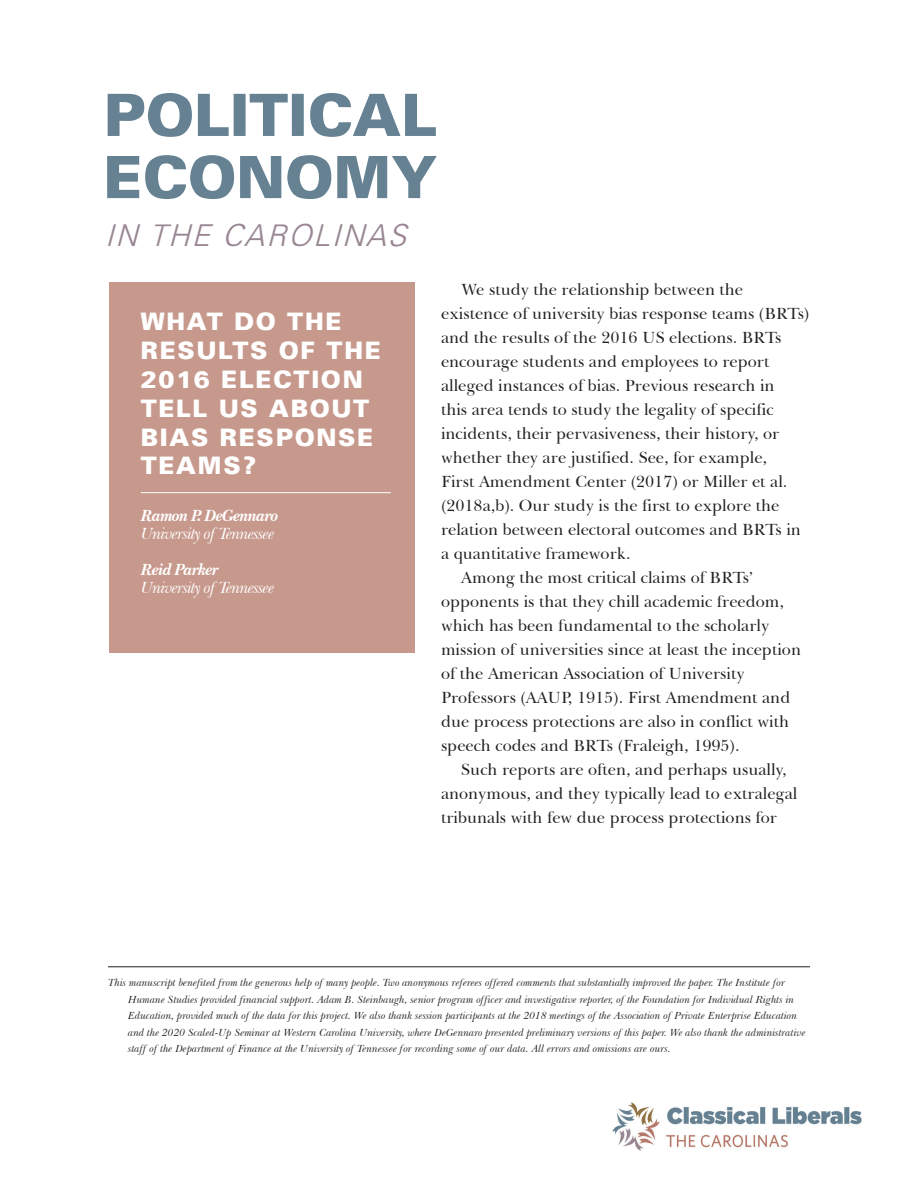
<style>
.page{position:relative;width:918px;height:1188px;background:#fff}
.page>*{position:absolute;margin:0;border:0;box-sizing:border-box;transform-origin:0 0}
.t1{font:900 58.2px/62.1px "Univers";color:#658192}
.t2{font:italic 300 30px "Univers";letter-spacing:.07em;color:#998793}
.t3{font:900 24px/28.8px "Univers";letter-spacing:.07em;color:#fff}
.t4{font:16.5px "Baskerville BT";color:#231f20}
.t5{font:italic 16.5px "Baskerville BT";letter-spacing:-.05em;color:#fff}
.t6{font:italic 700 16.5px "Baskerville BT";letter-spacing:-.05em;color:#fff}
.t7{font:italic 10.5px/16.5px "Baskerville BT";color:#231f20}
</style>
<div class="page">
<img style="left:612px;top:1102px;width:250px;height:49px">
<div style="left:110px;top:282px;width:306px;height:371px;background:#c7998d"></div>
<hr style="left:141px;top:492px;width:250px;height:1px;background:#fff">
<hr style="left:108px;top:967px;width:702px;height:1px;background:#231f20">
<h1 class="t1" style="left:104px;top:82px;width:335px">POLITICAL<br>ECONOMY</h1>
<h2 class="t2" style="left:105px;top:217px;width:303px">IN THE CAROLINAS</h2>
<h3 class="t3" style="left:141px;top:306px;width:242px">WHAT DO THE<br>RESULTS OF THE<br>2016 ELECTION<br>TELL US ABOUT<br>BIAS RESPONSE<br>TEAMS?</h3>
<p class="t6" style="left:141px;top:505px;width:139px">Ramon P. DeGennaro</p>
<p class="t5" style="left:141px;top:523px;width:135px">University of Tennessee</p>
<p class="t6" style="left:141px;top:559px;width:80px">Reid Parker</p>
<p class="t5" style="left:141px;top:577px;width:135px">University of Tennessee</p>
<p class="t4" style="left:461px;top:279px;width:283px">We study the relationship between the</p>
<p class="t4" style="left:441px;top:303px;width:370px">existence of university bias response teams (BRTs)</p>
<p class="t4" style="left:441px;top:327px;width:342px">and the results of the 2016 US elections. BRTs</p>
<p class="t4" style="left:441px;top:351px;width:330px">encourage students and employees to report</p>
<p class="t4" style="left:441px;top:375px;width:335px">alleged instances of bias. Previous research in</p>
<p class="t4" style="left:441px;top:399px;width:334px">this area tends to study the legality of specific</p>
<p class="t4" style="left:441px;top:423px;width:340px">incidents, their pervasiveness, their history, or</p>
<p class="t4" style="left:441px;top:447px;width:328px">whether they are justified. See, for example,</p>
<p class="t4" style="left:441px;top:471px;width:348px">First Amendment Center (2017) or Miller et al.</p>
<p class="t4" style="left:441px;top:495px;width:340px">(2018a,b). Our study is the first to explore the</p>
<p class="t4" style="left:441px;top:519px;width:361px">relation between electoral outcomes and BRTs in</p>
<p class="t4" style="left:441px;top:543px;width:191px">a quantitative framework.</p>
<p class="t4" style="left:461px;top:567px;width:294px">Among the most critical claims of BRTs’</p>
<p class="t4" style="left:441px;top:591px;width:344px">opponents is that they chill academic freedom,</p>
<p class="t4" style="left:441px;top:615px;width:330px">which has been fundamental to the scholarly</p>
<p class="t4" style="left:441px;top:639px;width:362px">mission of universities since at least the inception</p>
<p class="t4" style="left:441px;top:663px;width:305px">of the American Association of University</p>
<p class="t4" style="left:441px;top:687px;width:351px">Professors (AAUP, 1915). First Amendment and</p>
<p class="t4" style="left:441px;top:711px;width:350px">due process protections are also in conflict with</p>
<p class="t4" style="left:441px;top:735px;width:300px">speech codes and BRTs (Fraleigh, 1995).</p>
<p class="t4" style="left:461px;top:759px;width:327px">Such reports are often, and perhaps usually,</p>
<p class="t4" style="left:441px;top:783px;width:358px">anonymous, and they typically lead to extralegal</p>
<p class="t4" style="left:441px;top:807px;width:338px">tribunals with few due process protections for</p>
<p class="t7" style="left:128px;top:975px;width:679px;text-indent:-20px">This manuscript benefited from the generous help of many people. Two anonymous referees offered comments that substantially improved the paper. The Institute for Humane Studies provided financial support. Adam B. Steinbaugh, senior program officer and investigative reporter, of the Foundation for Individual Rights in Education, provided much of the data for this project. We also thank session participants at the 2018 meetings of the Association of Private Enterprise Education and the 2020 Scaled-Up Seminar at Western Carolina University, where DeGennaro presented preliminary versions of this paper. We also thank the administrative staff of the Department of Finance at the University of Tennessee for recording some of our data. All errors and omissions are ours.</p>
</div>
